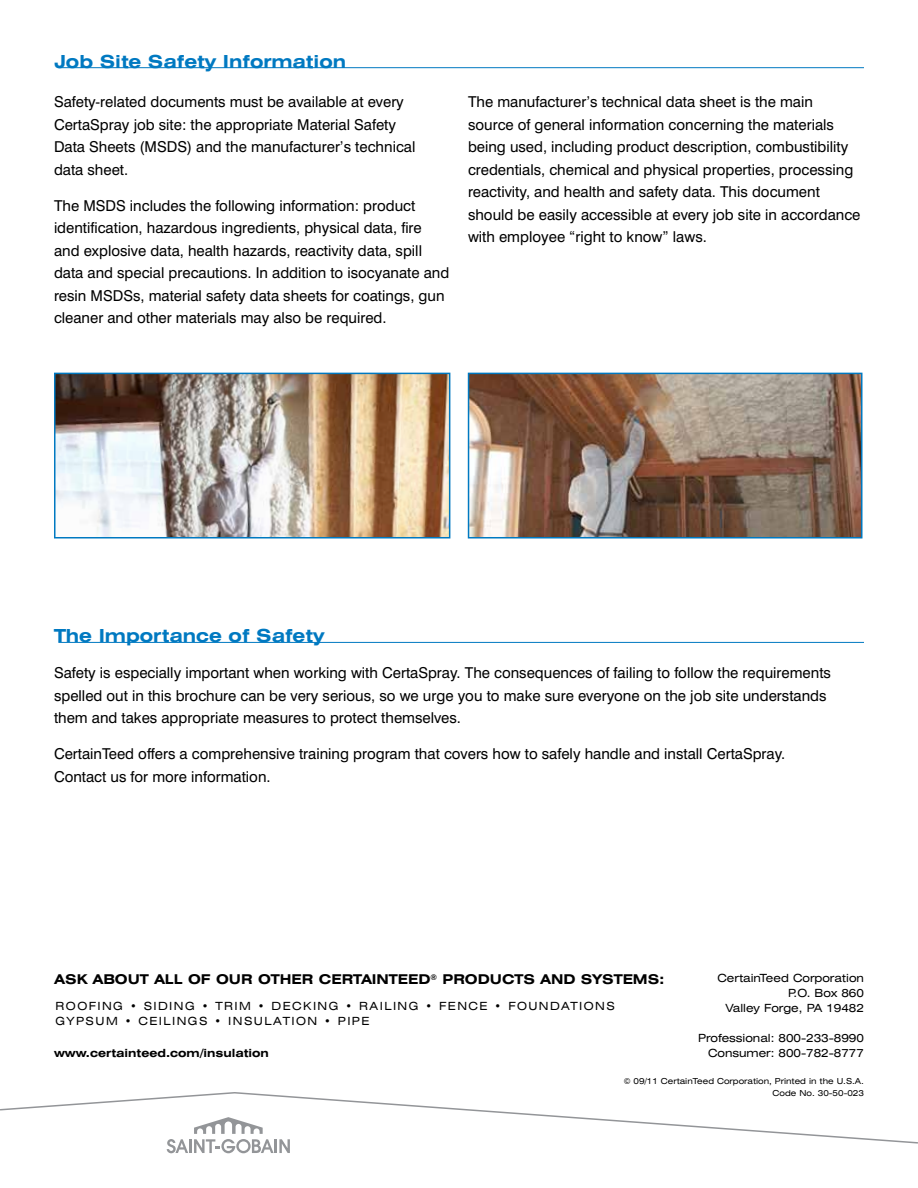
<style>
.page{position:relative;width:918px;height:1188px;background:#fff}
.page>*{position:absolute;margin:0;border:0;box-sizing:border-box;transform-origin:0 0}
.t1{font:700 expanded 18px "Swiss 721 BT";color:#0079c1}
.t2{font:15px/22.5px "Swiss 721 BT";color:#000}
.t3{font:700 expanded 13.5px "Swiss 721 BT";color:#000}
.t4{font:expanded 11.25px/15px "Swiss 721 BT";color:#000;text-align:right}
.t5{font:expanded 11.25px/15px "Swiss 721 BT";letter-spacing:.125em;color:#000}
.t6{font:700 expanded 11.25px "Swiss 721 BT";color:#000}
.t7{font:expanded 8.25px/12px "Swiss 721 BT";color:#000;text-align:right}
</style>
<div class="page">
<img style="left:471px;top:376px;width:388px;height:159px">
<div style="left:468px;top:373px;width:394px;height:165px;border:2px solid #0079c1"></div>
<img style="left:57px;top:376px;width:390px;height:159px">
<div style="left:54px;top:373px;width:396px;height:165px;border:2px solid #0079c1"></div>
<hr style="left:59px;top:67px;width:805px;height:1px;background:#0079c1">
<hr style="left:58px;top:642px;width:806px;height:1px;background:#0079c1">
<hr style="left:189px;top:1139px;width:3px;height:14px;background:#939598">
<svg style="left:167px;top:1144px;width:21px;height:9px"></svg>
<svg style="left:194px;top:1144px;width:96px;height:9px"></svg>
<svg style="left:0;top:1092px;width:918px;height:52px"></svg>
<p class="t1" style="left:54px;top:51px;width:294px">Job Site Safety Information</p>
<p class="t2" style="left:54px;top:91px;width:363px">Safety-related documents must be available at every CertaSpray job site: the appropriate Material Safety Data Sheets (MSDS) and the manufacturer’s technical data sheet.</p>
<p class="t2" style="left:54px;top:194px;width:397px">The MSDS includes the following information: product identification, hazardous ingredients, physical data, fire and explosive data, health hazards, reactivity data, spill data and special precautions. In addition to isocyanate and resin MSDSs, material safety data sheets for coatings, gun cleaner and other materials may also be required.</p>
<p class="t2" style="left:468px;top:91px;width:394px">The manufacturer’s technical data sheet is the main source of general information concerning the materials being used, including product description, combustibility credentials, chemical and physical properties, processing reactivity, and health and safety data. This document should be easily accessible at every job site in accordance with employee “right to know” laws.</p>
<p class="t1" style="left:54px;top:625px;width:272px">The Importance of Safety</p>
<p class="t2" style="left:54px;top:661px;width:779px">Safety is especially important when working with CertaSpray. The consequences of failing to follow the requirements spelled out in this brochure can be very serious, so we urge you to make sure everyone on the job site understands them and takes appropriate measures to protect themselves.</p>
<p class="t2" style="left:54px;top:742px;width:733px">CertainTeed offers a comprehensive training program that covers how to safely handle and install CertaSpray.<br>Contact us for more information.</p>
<p class="t4" style="left:718px;top:971px;width:148px">CertainTeed Corporation<br>P.O. Box 860<br>Valley Forge, PA 19482</p>
<p class="t4" style="left:698px;top:1031px;width:167px">Professional: 800-233-8990<br>Consumer: 800-782-8777</p>
<p class="t7" style="left:624px;top:1075px;width:242px">© 09/11 CertainTeed Corporation, Printed in the U.S.A.<br>Code No. 30-50-023</p>
<p class="t3" style="left:55px;top:971px;width:611px">ASK ABOUT ALL OF OUR OTHER CERTAINTEED<sup>®</sup> PRODUCTS AND SYSTEMS:</p>
<p class="t5" style="left:56px;top:999px;width:561px">ROOFING • SIDING • TRIM • DECKING • RAILING • FENCE • FOUNDATIONS<br>GYPSUM • CEILINGS • INSULATION • PIPE</p>
<p class="t6" style="left:54px;top:1046px;width:216px">www.certainteed.com/insulation</p>
</div>
